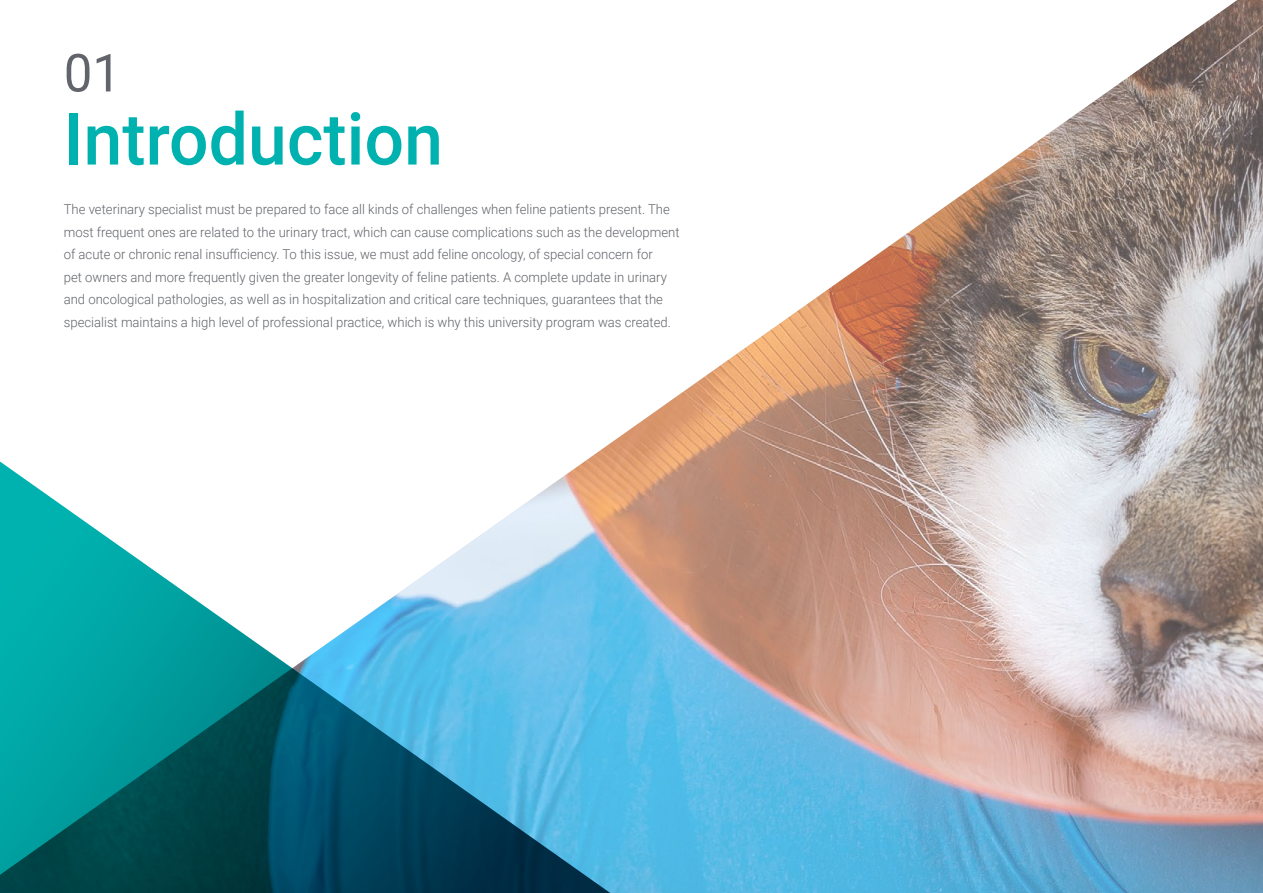
<style>
.page{position:relative;width:1263px;height:893px;background:#fff}
.page>*{position:absolute;margin:0;border:0;box-sizing:border-box;transform-origin:0 0}
.t1{font:500 72px "Roboto";color:#00b2af}
.t2{font:52.5px "Roboto";color:#61646a}
.t3{font:300 13.5px/22.5px "Roboto";color:#61646a}
</style>
<div class="page">
<img style="left:606px;top:0;width:657px;height:893px">
<svg style="left:0;top:446px;width:640px;height:447px"></svg>
<h2 class="t2" style="left:64px;top:36px;width:59px">01</h2>
<h1 class="t1" style="left:64px;top:89px;width:381px">Introduction</h1>
<p class="t3" style="left:64px;top:198px;width:617px">The veterinary specialist must be prepared to face all kinds of challenges when feline patients present. The most frequent ones are related to the urinary tract, which can cause complications such as the development of acute or chronic renal insufficiency. To this issue, we must add feline oncology, of special concern for<br>pet owners and more frequently given the greater longevity of feline patients. A complete update in urinary and oncological pathologies, as well as in hospitalization and critical care techniques, guarantees that the specialist maintains a high level of professional practice, which is why this university program was created.</p>
</div>
